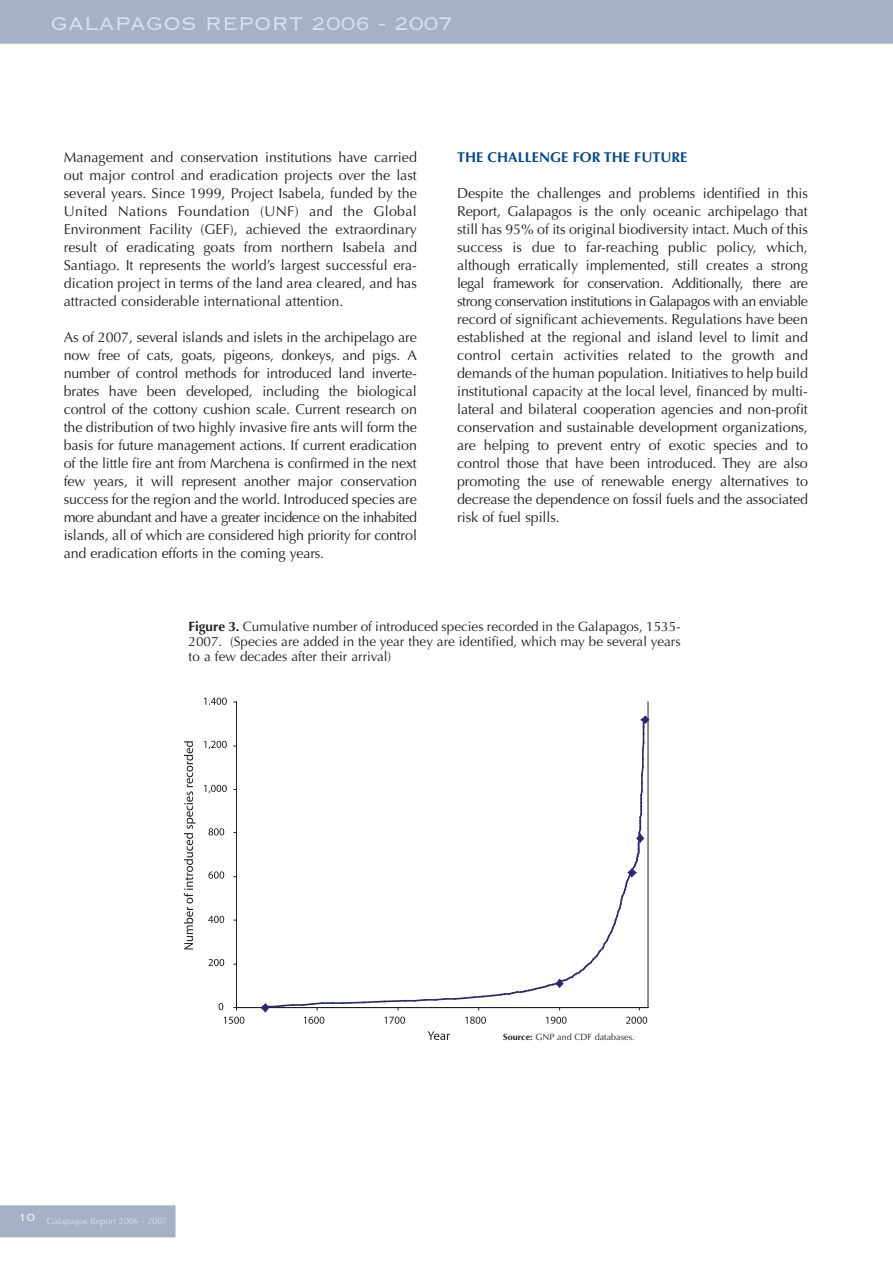
<style>
.page{position:relative;width:893px;height:1263px;background:#fff}
.page>*{position:absolute;margin:0;border:0;box-sizing:border-box;transform-origin:0 0}
.t1{font:300 24px "Copperplate";color:#d6e2f2}
.t2{font:14.25px/18px "Optima";letter-spacing:-.01em;color:#231f20;text-align:justify}
.t3{font:700 14.25px "Optima";color:#01498e}
.t4{font:13.5px/15px "Optima";color:#231f20;text-align:justify}
.t5{font:9px "Optima";color:#d6e2f2}
.t6{font:9px "Optima";color:#231f20}
.s1{font-weight:700}
</style>
<div class="page">
<div style="left:0;top:1205px;width:176px;height:33px;background:#a4b1c6"></div>
<div style="left:0;top:0;width:893px;height:44px;background:#a4b1c6"></div>
<hr style="left:648px;top:702px;width:1px;height:305px;background:#231f20">
<hr style="left:236px;top:702px;width:1px;height:305px;background:#231f20">
<hr style="left:236px;top:1007px;width:412px;height:1px;background:#231f20">
<svg style="left:219px;top:1003px;width:4px;height:7px"></svg>
<svg style="left:209px;top:959px;width:15px;height:7px"></svg>
<svg style="left:208px;top:916px;width:16px;height:7px"></svg>
<svg style="left:208px;top:871px;width:16px;height:8px"></svg>
<svg style="left:208px;top:828px;width:16px;height:7px"></svg>
<svg style="left:204px;top:785px;width:23px;height:8px"></svg>
<svg style="left:204px;top:741px;width:23px;height:8px"></svg>
<svg style="left:204px;top:698px;width:23px;height:7px"></svg>
<svg style="left:224px;top:1016px;width:20px;height:8px"></svg>
<svg style="left:260px;top:715px;width:390px;height:309px"></svg>
<svg style="left:428px;top:1031px;width:22px;height:9px"></svg>
<svg style="left:184px;top:741px;width:11px;height:208px"></svg>
<h1 class="t1" style="left:51px;top:8px;width:404px">GALAPAGOS REPORT 2006 - 2007</h1>
<p class="t2" style="left:64px;top:148px;width:355px">Management and conservation institutions have carried out major control and eradication projects over the last several years. Since 1999, Project Isabela, funded by the United Nations Foundation (UNF) and the Global Environment Facility (GEF), achieved the extraordinary result of eradicating goats from northern Isabela and Santiago. It represents the world’s largest successful era&shy;dication project in terms of the land area cleared, and has attracted considerable international attention.</p>
<p class="t2" style="left:64px;top:328px;width:355px">As of 2007, several islands and islets in the archipelago are now free of cats, goats, pigeons, donkeys, and pigs. A number of control methods for introduced land inverte&shy;brates have been developed, including the biological control of the cottony cushion scale. Current research on the distribution of two highly invasive fire ants will form the basis for future management actions. If current eradication of the little fire ant from Marchena is confirmed in the next few years, it will represent another major conservation success for the region and the world. Introduced species are more abundant and have a greater incidence on the inhabited islands, all of which are considered high priority for control and eradication efforts in the coming years.</p>
<p class="t3" style="left:457px;top:149px;width:232px">THE CHALLENGE FOR THE FUTURE</p>
<p class="t2" style="left:457px;top:184px;width:352px">Despite the challenges and problems identified in this Report, Galapagos is the only oceanic archipelago that still has 95% of its original biodiversity intact. Much of this success is due to far-reaching public policy, which, although erratically implemented, still creates a strong legal framework for conservation. Additionally, there are strong conservation institutions in Galapagos with an enviable record of significant achievements. Regulations have been established at the regional and island level to limit and control certain activities related to the growth and demands of the human population. Initiatives to help build institutional capacity at the local level, financed by multi&shy;lateral and bilateral cooperation agencies and non-profit conservation and sustainable development organizations, are helping to prevent entry of exotic species and to control those that have been introduced. They are also promoting the use of renewable energy alternatives to decrease the dependence on fossil fuels and the associated risk of fuel spills.</p>
<p class="t4" style="left:189px;top:619px;width:494px"><span class="s1">Figure 3.</span> Cumulative number of introduced species recorded in the Galapagos, 1535- 2007. (Species are added in the year they are identified, which may be several years to a few decades after their arrival)</p>
<p class="t5" style="left:18px;top:1215px;width:150px"><sup>10</sup> Galapagos Report 2006 - 2007</p>
<p class="t6" style="left:503px;top:1031px;width:133px"><span class="s1">Source:</span> GNP and CDF databases.</p>
</div>
